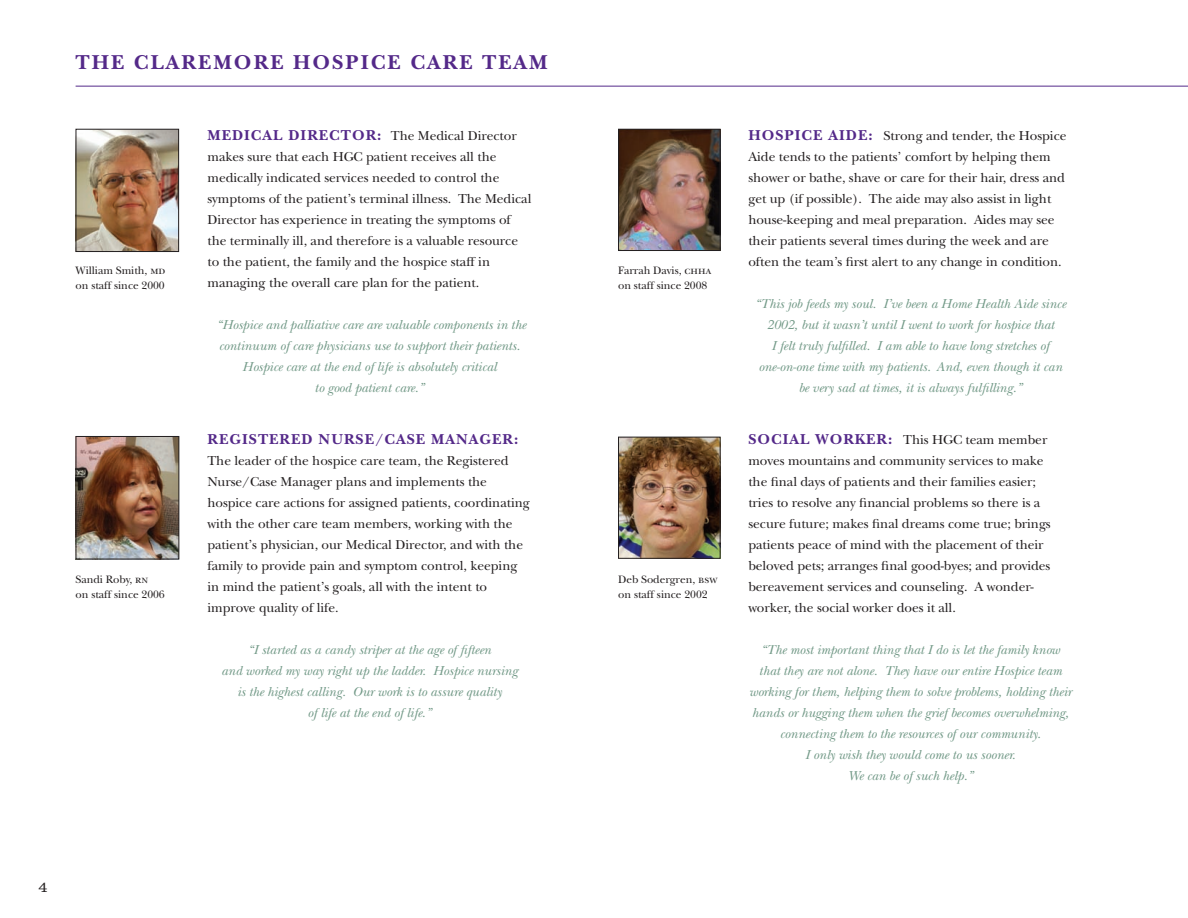
<style>
.page{position:relative;width:1188px;height:918px;background:#fff}
.page>*{position:absolute;margin:0;border:0;box-sizing:border-box;transform-origin:0 0}
.t1{font:700 21px "New Baskerville";letter-spacing:.1em;color:#542989}
.t2{font:700 15px "New Baskerville";letter-spacing:.07em;color:#542989}
.t3{font:300 15px "Clarendon";color:#231f20}
.t4{font:13.5px/21px "New Baskerville";letter-spacing:-.005em;color:#231f20}
.t5{font:italic 13.5px/21px "New Baskerville";letter-spacing:-.005em;color:#729987;text-align:center}
.t6{font:11.25px "New Baskerville";letter-spacing:-.005em;color:#231f20}
.s1{font-family:"New Baskerville SC"}
.s2{font-weight:700;font-size:15px;color:#542989}
</style>
<div class="page">
<img style="left:78px;top:131px;width:99px;height:119px">
<div style="left:76px;top:129px;width:103px;height:123px;border:1px solid #231f20"></div>
<img style="left:78px;top:438px;width:99px;height:119px">
<div style="left:76px;top:436px;width:103px;height:123px;border:1px solid #231f20"></div>
<img style="left:620px;top:131px;width:99px;height:118px">
<div style="left:618px;top:129px;width:103px;height:122px;border:1px solid #231f20"></div>
<img style="left:620px;top:439px;width:99px;height:118px">
<div style="left:618px;top:437px;width:103px;height:122px;border:1px solid #231f20"></div>
<hr style="left:76px;top:86px;width:1112px;height:1px;background:#542989">
<p class="t1" style="left:76px;top:50px;width:474px">THE CLAREMORE HOSPICE CARE TEAM</p>
<p class="t6" style="left:76px;top:264px;width:91px">William Smith, <span class="s1">md</span></p>
<p class="t6" style="left:76px;top:279px;width:91px">on staff since 2000</p>
<p class="t6" style="left:76px;top:573px;width:74px">Sandi Roby, <span class="s1">rn</span></p>
<p class="t6" style="left:76px;top:588px;width:91px">on staff since 2006</p>
<p class="t4" style="left:207px;top:125px;width:326px"><span class="s2">MEDICAL DIRECTOR:</span> The Medical Director makes sure that each HGC patient receives all the medically indicated services needed to control the symptoms of the patient’s terminal illness. The Medical Director has experience in treating the symptoms of the terminally ill, and therefore is a valuable resource to the patient, the family and the hospice staff in managing the overall care plan for the patient.</p>
<p class="t5" style="left:216px;top:314px;width:311px">“Hospice and palliative care are valuable components in the continuum of care physicians use to support their patients.<br>Hospice care at the end of life is absolutely critical</p>
<p class="t5" style="left:315px;top:377px;width:111px">to good patient care.”</p>
<p class="t2" style="left:207px;top:431px;width:312px">REGISTERED NURSE/CASE MANAGER:</p>
<p class="t4" style="left:207px;top:451px;width:324px">The leader of the hospice care team, the Registered Nurse/Case Manager plans and implements the hospice care actions for assigned patients, coordinating with the other care team members, working with the patient’s physician, our Medical Director, and with the family to provide pain and symptom control, keeping in mind the patient’s goals, all with the intent to improve quality of life.</p>
<p class="t5" style="left:248px;top:640px;width:245px">“I started as a candy striper at the age of fifteen</p>
<p class="t5" style="left:221px;top:661px;width:298px">and worked my way right up the ladder. Hospice nursing</p>
<p class="t5" style="left:237px;top:682px;width:266px">is the highest calling. Our work is to assure quality</p>
<p class="t5" style="left:308px;top:703px;width:125px">of life at the end of life.”</p>
<p class="t3" style="left:39px;top:878px;width:11px">4</p>
<p class="t6" style="left:618px;top:264px;width:95px">Farrah Davis, <span class="s1">chha</span></p>
<p class="t6" style="left:618px;top:279px;width:91px">on staff since 2008</p>
<p class="t6" style="left:618px;top:573px;width:101px">Deb Sodergren, <span class="s1">bsw</span></p>
<p class="t6" style="left:618px;top:588px;width:91px">on staff since 2002</p>
<p class="t4" style="left:748px;top:125px;width:320px"><span class="s2">HOSPICE AIDE:</span> Strong and tender, the Hospice Aide tends to the patients’ comfort by helping them shower or bathe, shave or care for their hair, dress and get up (if possible). The aide may also assist in light house-keeping and meal preparation. Aides may see their patients several times during the week and are often the team’s first alert to any change in condition.</p>
<p class="t5" style="left:755px;top:293px;width:313px">“This job feeds my soul. I’ve been a Home Health Aide since<br>2002, but it wasn’t until I went to work for hospice that</p>
<p class="t5" style="left:759px;top:335px;width:305px">I felt truly fulfilled. I am able to have long stretches of one-on-one time with my patients. And, even though it can</p>
<p class="t5" style="left:799px;top:377px;width:225px">be very sad at times, it is always fulfilling.”</p>
<p class="t4" style="left:748px;top:430px;width:304px"><span class="s2">SOCIAL WORKER:</span> This HGC team member moves mountains and community services to make the final days of patients and their families easier; tries to resolve any financial problems so there is a secure future; makes final dreams come true; brings patients peace of mind with the placement of their beloved pets; arranges final good-byes; and provides bereavement services and counseling. A wonder&shy;worker, the social worker does it all.</p>
<p class="t5" style="left:761px;top:640px;width:301px">“The most important thing that I do is let the family know</p>
<p class="t5" style="left:749px;top:661px;width:324px">that they are not alone. They have our entire Hospice team working for them, helping them to solve problems, holding their hands or hugging them when the grief becomes overwhelming, connecting them to the resources of our community.</p>
<p class="t5" style="left:805px;top:745px;width:212px">I only wish they would come to us sooner.</p>
<p class="t5" style="left:848px;top:766px;width:127px">We can be of such help.”</p>
</div>
